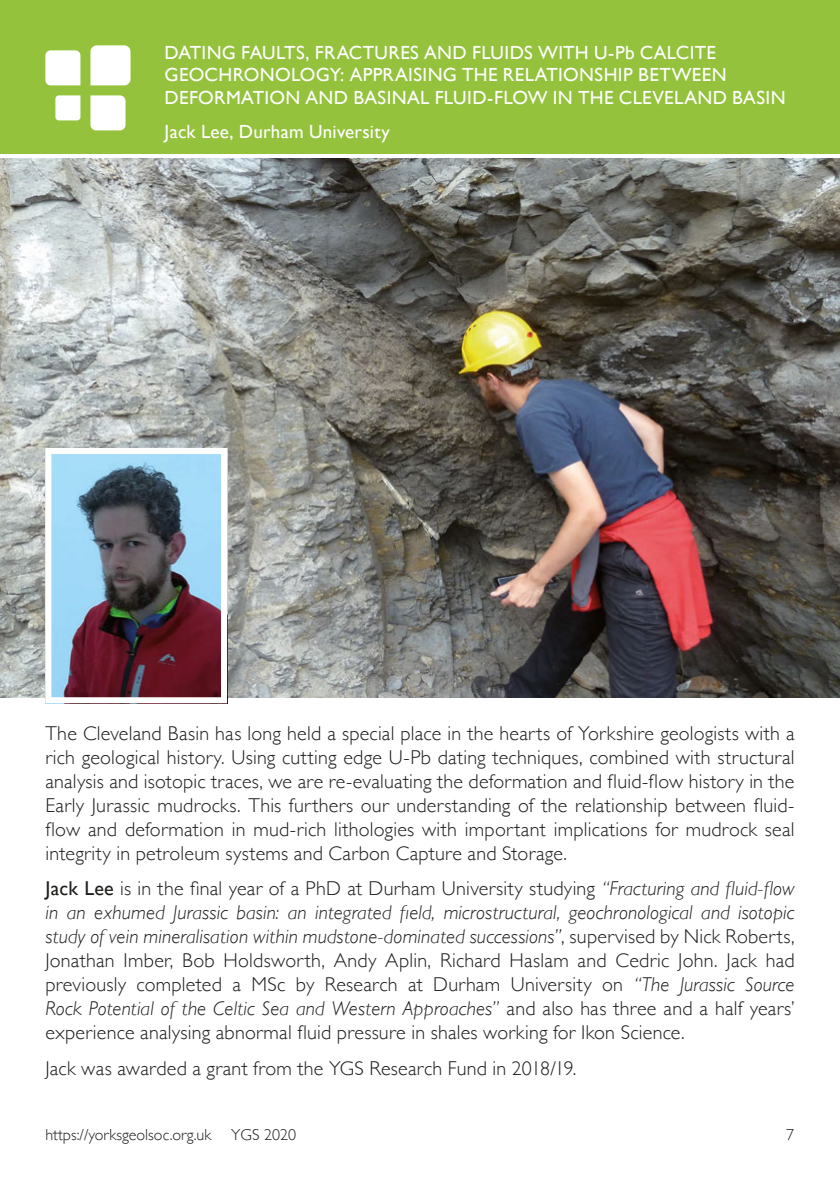
<style>
.page{position:relative;width:840px;height:1191px;background:#fff}
.page>*{position:absolute;margin:0;border:0;box-sizing:border-box;transform-origin:0 0}
.t1{font:300 20px/24px "Gill Sans";letter-spacing:.01em;color:#1d1d1b;text-align:justify}
.t2{font:19px/22.8px "Gill Sans";letter-spacing:.015em;color:#fff}
.t3{font:300 16px "Gill Sans";color:#1d1d1b}
.s1{font-weight:400}
.s2{font-style:italic}
</style>
<div class="page">
<div style="left:0;top:0;width:839px;height:153px;background:#94c23d"></div>
<svg style="left:45px;top:50px;width:35px;height:35px"></svg>
<svg style="left:55px;top:95px;width:25px;height:25px"></svg>
<div style="left:90px;top:45px;width:40px;height:40px;background:#fff"></div>
<svg style="left:90px;top:95px;width:35px;height:35px"></svg>
<img style="left:0;top:159px;width:839px;height:538px">
<img style="left:52px;top:455px;width:168px;height:241px">
<div style="left:45px;top:448px;width:182px;height:255px;border:6px solid #fff"></div>
<p class="t2" style="left:164px;top:40px;width:622px">DATING FAULTS, FRACTURES AND FLUIDS WITH U-Pb CALCITE<br>GEOCHRONOLOGY: APPRAISING THE RELATIONSHIP BETWEEN<br>DEFORMATION AND BASINAL FLUID-FLOW IN THE CLEVELAND BASIN</p>
<p class="t2" style="left:164px;top:120px;width:226px">Jack Lee, Durham University</p>
<p class="t1" style="left:45px;top:720px;width:750px">The Cleveland Basin has long held a special place in the hearts of Yorkshire geologists with a rich geological history. Using cutting edge U-Pb dating techniques, combined with structural analysis and isotopic traces, we are re-evaluating the deformation and fluid-flow history in the Early Jurassic mudrocks. This furthers our understanding of the relationship between fluid&shy;flow and deformation in mud-rich lithologies with important implications for mudrock seal integrity in petroleum systems and Carbon Capture and Storage.</p>
<p class="t1" style="left:45px;top:875px;width:750px"><span class="s1">Jack Lee</span> is in the final year of a PhD at Durham University studying <span class="s2">“Fracturing and fluid-flow in an exhumed Jurassic basin: an integrated field, microstructural, geochronological and isotopic study of vein mineralisation within mudstone-dominated successions”</span>, supervised by Nick Roberts, Jonathan Imber, Bob Holdsworth, Andy Aplin, Richard Haslam and Cedric John. Jack had previously completed a MSc by Research at Durham University on <span class="s2">“The Jurassic Source Rock Potential of the Celtic Sea and Western Approaches”</span> and also has three and a half years’ experience analysing abnormal fluid pressure in shales working for Ikon Science.</p>
<p class="t1" style="left:45px;top:1055px;width:532px">Jack was awarded a grant from the YGS Research Fund in 2018/19.</p>
<p class="t3" style="left:45px;top:1121px;width:252px">https://yorksgeolsoc.org.uk YGS 2020</p>
<p class="t3" style="left:785px;top:1121px;width:9px">7</p>
</div>
